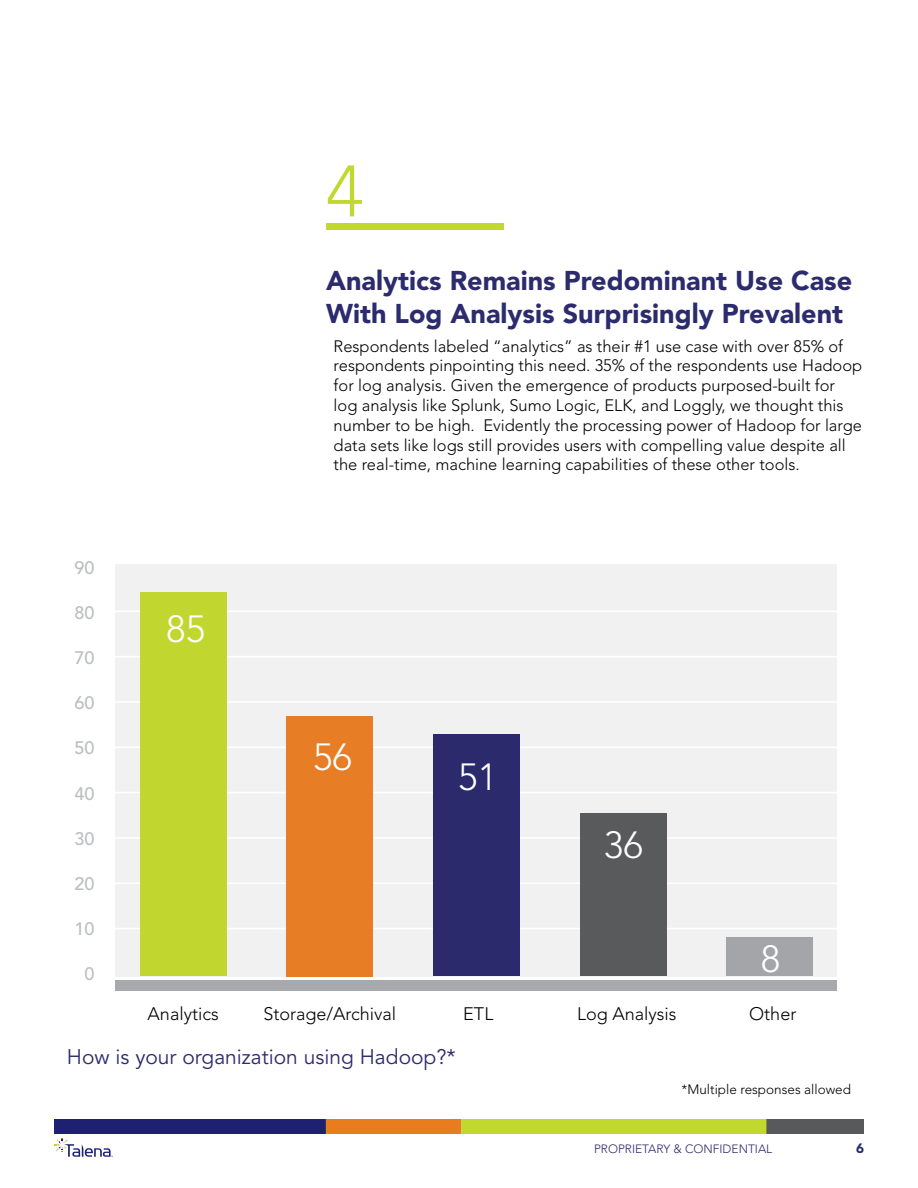
<style>
.page{position:relative;width:918px;height:1188px;background:#fff}
.page>*{position:absolute;margin:0;border:0;box-sizing:border-box;transform-origin:0 0}
.t1{font:300 72px "Avenir LT Std";color:#c1d82f}
.t2{font:300 37.5px "Avenir LT Std";color:#fff}
.t3{font:300 27.3px "Avenir LT Std";color:#2b2a6d}
.t4{font:900 27px/32.4px "Avenir LT Std";color:#2c2b6e}
.t5{font:21px "Avenir LT Std";color:#2c2b6e}
.t6{font:300 18px "Avenir LT Std";color:#000}
.t7{font:500 18px "Avenir LT Std";color:#bcbec0}
.t8{font:300 16.5px/19.8px "Avenir LT Std";color:#000}
.t9{font:300 13.5px "Avenir LT Std";color:#000}
.t10{font:900 13.5px "Avenir LT Std";color:#2c2b6e}
.t11{font:300 12px "Avenir LT Std";color:#2c2b6e}
</style>
<div class="page">
<div style="left:54px;top:1119px;width:273px;height:15px;background:#1e2171"></div>
<div style="left:326px;top:1119px;width:135px;height:15px;background:#e87d1e"></div>
<div style="left:461px;top:1119px;width:307px;height:15px;background:#c1d82f"></div>
<div style="left:766px;top:1119px;width:98px;height:15px;background:#58595b"></div>
<svg style="left:54px;top:1138px;width:59px;height:19px"></svg>
<div style="left:326px;top:223px;width:178px;height:7px;background:#c1d82f"></div>
<div style="left:116px;top:564px;width:721px;height:412px;background:#f1f1f2"></div>
<div style="left:116px;top:981px;width:721px;height:10px;background:#a7a9ac"></div>
<hr style="left:110px;top:610px;width:740px;height:2px;background:#fff">
<hr style="left:110px;top:656px;width:740px;height:1px;background:#fff">
<hr style="left:110px;top:701px;width:740px;height:2px;background:#fff">
<hr style="left:110px;top:746px;width:740px;height:2px;background:#fff">
<hr style="left:110px;top:792px;width:740px;height:1px;background:#fff">
<hr style="left:110px;top:837px;width:740px;height:2px;background:#fff">
<hr style="left:110px;top:882px;width:740px;height:2px;background:#fff">
<hr style="left:110px;top:928px;width:740px;height:1px;background:#fff">
<div style="left:140px;top:593px;width:86px;height:383px;background:#c1d730"></div>
<div style="left:287px;top:716px;width:86px;height:260px;background:#e77d24"></div>
<div style="left:433px;top:734px;width:87px;height:242px;background:#2b2a6d"></div>
<div style="left:580px;top:814px;width:86px;height:162px;background:#585a5c"></div>
<div style="left:727px;top:937px;width:86px;height:39px;background:#a4a5a9"></div>
<h1 class="t1" style="left:326px;top:149px;width:39px">4</h1>
<p class="t7" style="left:74px;top:558px;width:22px">90</p>
<p class="t7" style="left:74px;top:603px;width:22px">80</p>
<p class="t7" style="left:74px;top:648px;width:22px">70</p>
<p class="t7" style="left:74px;top:693px;width:22px">60</p>
<p class="t7" style="left:74px;top:738px;width:22px">50</p>
<p class="t7" style="left:74px;top:783px;width:22px">40</p>
<p class="t7" style="left:74px;top:828px;width:22px">30</p>
<p class="t7" style="left:74px;top:873px;width:22px">20</p>
<p class="t7" style="left:74px;top:918px;width:22px">10</p>
<p class="t7" style="left:84px;top:963px;width:12px">0</p>
<h2 class="t2" style="left:166px;top:607px;width:41px">85</h2>
<h3 class="t4" style="left:326px;top:265px;width:528px">Analytics Remains Predominant Use Case<br>With Log Analysis Surprisingly Prevalent</h3>
<p class="t8" style="left:334px;top:336px;width:530px">Respondents labeled “analytics” as their #1 use case with over 85% of respondents pinpointing this need. 35% of the respondents use Hadoop for log analysis. Given the emergence of products purposed-built for log analysis like Splunk, Sumo Logic, ELK, and Loggly, we thought this number to be high. Evidently the processing power of Hadoop for large data sets like logs still provides users with compelling value despite all the real-time, machine learning capabilities of these other tools.</p>
<h2 class="t2" style="left:313px;top:735px;width:41px">56</h2>
<h2 class="t2" style="left:458px;top:755px;width:41px">51</h2>
<h2 class="t2" style="left:604px;top:823px;width:41px">36</h2>
<h2 class="t2" style="left:761px;top:937px;width:21px">8</h2>
<p class="t6" style="left:148px;top:1003px;width:73px">Analytics</p>
<p class="t6" style="left:263px;top:1003px;width:134px">Storage/Archival</p>
<p class="t6" style="left:463px;top:1003px;width:32px">ETL</p>
<p class="t6" style="left:577px;top:1003px;width:101px">Log Analysis</p>
<p class="t6" style="left:749px;top:1003px;width:49px">Other</p>
<p class="t5" style="left:67px;top:1045px;width:390px">How is your organization using Hadoop?*</p>
<h3 class="t3" style="left:76px;top:1047px;width:490px">How is your organization using Hadoop?</h3>
<p class="t9" style="left:681px;top:1081px;width:171px">*Multiple responses allowed</p>
<p class="t11" style="left:594px;top:1142px;width:180px">PROPRIETARY &amp; CONFIDENTIAL</p>
<p class="t10" style="left:856px;top:1140px;width:9px">6</p>
</div>
